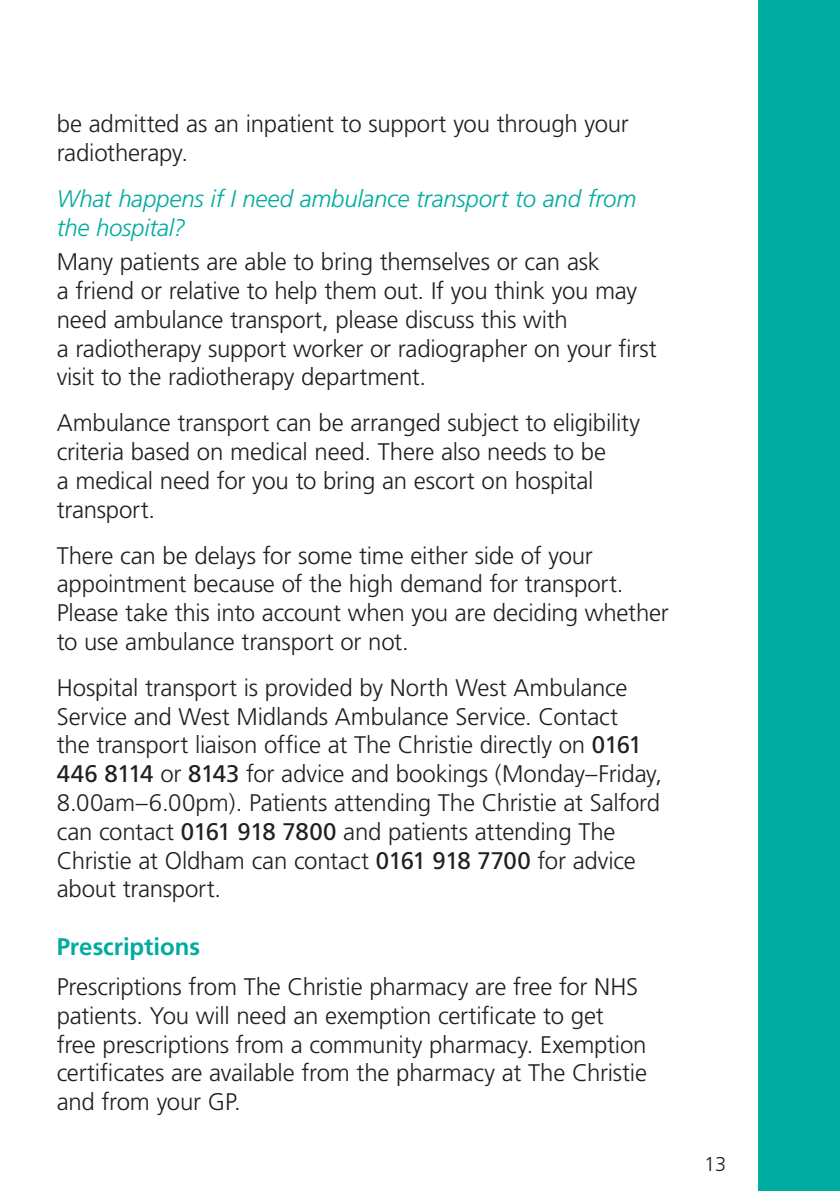
<style>
.page{position:relative;width:840px;height:1191px;background:#fff}
.page>*{position:absolute;margin:0;border:0;box-sizing:border-box;transform-origin:0 0}
.t1{font:300 24px/28.8px "Frutiger";letter-spacing:-.01em;color:#231f20}
.t2{font:italic 300 24px/28.8px "Frutiger";letter-spacing:-.01em;color:#00aca0}
.t3{font:700 24px "Frutiger";color:#00aca0}
.t4{font:300 20px "Frutiger";color:#231f20}
.s1{font-weight:400}
</style>
<div class="page">
<div style="left:758px;top:0;width:81px;height:1191px;background:#00aca0"></div>
<p class="t1" style="left:57px;top:109px;width:573px">be admitted as an inpatient to support you through your radiotherapy.</p>
<p class="t2" style="left:57px;top:184px;width:581px">What happens if I need ambulance transport to and from the hospital?</p>
<p class="t1" style="left:57px;top:247px;width:601px">Many patients are able to bring themselves or can ask<br>a friend or relative to help them out. If you think you may need ambulance transport, please discuss this with<br>a radiotherapy support worker or radiographer on your first visit to the radiotherapy department.</p>
<p class="t1" style="left:57px;top:408px;width:584px">Ambulance transport can be arranged subject to eligibility criteria based on medical need. There also needs to be<br>a medical need for you to bring an escort on hospital transport.</p>
<p class="t1" style="left:57px;top:541px;width:613px">There can be delays for some time either side of your appointment because of the high demand for transport.<br>Please take this into account when you are deciding whether to use ambulance transport or not.</p>
<p class="t1" style="left:57px;top:673px;width:606px">Hospital transport is provided by North West Ambulance Service and West Midlands Ambulance Service. Contact<br>the transport liaison office at The Christie directly on <span class="s1">0161<br>446 8114</span> or <span class="s1">8143</span> for advice and bookings (Monday–Friday, 8.00am–6.00pm). Patients attending The Christie at Salford can contact <span class="s1">0161 918 7800</span> and patients attending The Christie at Oldham can contact <span class="s1">0161 918 7700</span> for advice about transport.</p>
<p class="t3" style="left:57px;top:932px;width:145px">Prescriptions</p>
<p class="t1" style="left:57px;top:972px;width:591px">Prescriptions from The Christie pharmacy are free for NHS patients. You will need an exemption certificate to get free prescriptions from a community pharmacy. Exemption certificates are available from the pharmacy at The Christie and from your GP.</p>
<p class="t4" style="left:703px;top:1152px;width:24px">13</p>
</div>
